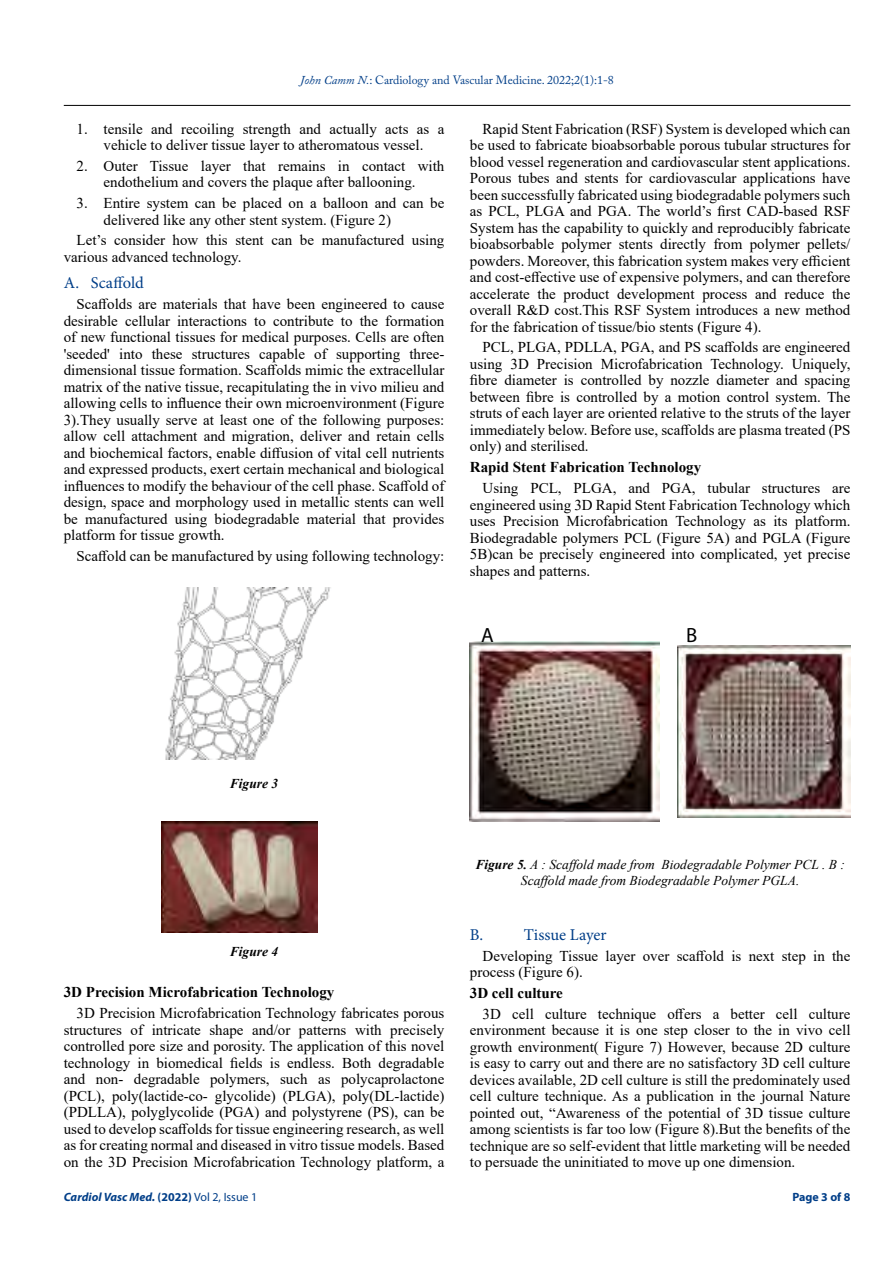
<style>
.page{position:relative;width:893px;height:1263px;background:#fff}
.page>*{position:absolute;margin:0;border:0;box-sizing:border-box;transform-origin:0 0}
.t1{font:20.7px "Myriad Pro";color:#000}
.t2{font:16.5px "Minion Pro";letter-spacing:-.005em;color:#003e88}
.t3{font:15px/16.5px "Times New Roman";color:#000;text-align:justify}
.t4{font:700 15px "Times New Roman";color:#000}
.t5{font:italic 13.5px/16.2px "Times New Roman";color:#000;text-align:center}
.t6{font:italic 700 13.5px "Times New Roman";color:#000}
.t7{font:12px "Adobe Caslon Pro";color:#003e88}
.t8{font:italic 700 12px "Myriad Pro";color:#003e88}
.t9{font:700 12px "Myriad Pro";color:#003e88}
.s1{font-style:italic}
.s2{font-style:normal}
.s3{font-weight:400;font-style:normal}
.s4{font-weight:700}
</style>
<div class="page">
<hr style="left:64px;top:105px;width:786px;height:1px;background:#000">
<img style="left:165px;top:588px;width:165px;height:172px">
<img style="left:162px;top:822px;width:155px;height:111px">
<img style="left:470px;top:641px;width:189px;height:181px">
<img style="left:678px;top:646px;width:172px;height:171px">
<p class="t7" style="left:300px;top:73px;width:315px"><span class="s1">John Camm N.</span>: Cardiology and Vascular Medicine. 2022;2(1):1-8</p>
<p class="t3" style="left:77px;top:120px;width:369px;text-align:center">1. tensile and recoiling strength and actually acts as a vehicle to deliver tissue layer to atheromatous vessel.</p>
<p class="t3" style="left:77px;top:157px;width:369px;text-align:center">2. Outer Tissue layer that remains in contact with endothelium and covers the plaque after ballooning.</p>
<p class="t3" style="left:104px;top:194px;width:342px;text-indent:-27px">3. Entire system can be placed on a balloon and can be delivered like any other stent system. (Figure 2)</p>
<p class="t3" style="left:64px;top:232px;width:382px;text-indent:13px">Let’s consider how this stent can be manufactured using various advanced technology.</p>
<p class="t2" style="left:64px;top:272px;width:81px">A. Scaffold</p>
<p class="t3" style="left:64px;top:295px;width:382px;text-indent:13px">Scaffolds are materials that have been engineered to cause desirable cellular interactions to contribute to the formation of new functional tissues for medical purposes. Cells are often 'seeded' into these structures capable of supporting three&shy;dimensional tissue formation. Scaffolds mimic the extracellular matrix of the native tissue, recapitulating the in vivo milieu and allowing cells to influence their own microenvironment (Figure 3).They usually serve at least one of the following purposes: allow cell attachment and migration, deliver and retain cells and biochemical factors, enable diffusion of vital cell nutrients and expressed products, exert certain mechanical and biological influences to modify the behaviour of the cell phase. Scaffold of design, space and morphology used in metallic stents can well be manufactured using biodegradable material that provides platform for tissue growth.</p>
<p class="t3" style="left:77px;top:547px;width:369px">Scaffold can be manufactured by using following technology:</p>
<p class="t3" style="left:470px;top:120px;width:382px;text-indent:13px">Rapid Stent Fabrication (RSF) System is developed which can be used to fabricate bioabsorbable porous tubular structures for blood vessel regeneration and cardiovascular stent applications.<br>Porous tubes and stents for cardiovascular applications have been successfully fabricated using biodegradable polymers such as PCL, PLGA and PGA. The world’s first CAD-based RSF System has the capability to quickly and reproducibly fabricate bioabsorbable polymer stents directly from polymer pellets/ powders. Moreover, this fabrication system makes very efficient and cost-effective use of expensive polymers, and can therefore accelerate the product development process and reduce the overall R&amp;D cost.This RSF System introduces a new method for the fabrication of tissue/bio stents (Figure 4).</p>
<p class="t3" style="left:470px;top:339px;width:382px;text-indent:13px">PCL, PLGA, PDLLA, PGA, and PS scaffolds are engineered using 3D Precision Microfabrication Technology. Uniquely, fibre diameter is controlled by nozzle diameter and spacing between fibre is controlled by a motion control system. The struts of each layer are oriented relative to the struts of the layer immediately below. Before use, scaffolds are plasma treated (PS only) and sterilised.</p>
<p class="t4" style="left:470px;top:456px;width:233px">Rapid Stent Fabrication Technology</p>
<p class="t3" style="left:470px;top:479px;width:382px;text-indent:13px">Using PCL, PLGA, and PGA, tubular structures are engineered using 3D Rapid Stent Fabrication Technology which uses Precision Microfabrication Technology as its platform.<br>Biodegradable polymers PCL (Figure 5A) and PGLA (Figure 5B)can be precisely engineered into complicated, yet precise shapes and patterns.</p>
<p class="t1" style="left:481px;top:622px;width:14px">A</p>
<p class="t1" style="left:686px;top:622px;width:13px">B</p>
<p class="t6" style="left:230px;top:774px;width:50px">Figure 3</p>
<p class="t6" style="left:230px;top:942px;width:50px">Figure 4</p>
<p class="t4" style="left:64px;top:981px;width:272px">3D Precision Microfabrication Technology</p>
<p class="t3" style="left:64px;top:1004px;width:382px;text-indent:13px">3D Precision Microfabrication Technology fabricates porous structures of intricate shape and/or patterns with precisely controlled pore size and porosity. The application of this novel technology in biomedical fields is endless. Both degradable and non- degradable polymers, such as polycaprolactone (PCL), poly(lactide-co- glycolide) (PLGA), poly(DL-lactide) (PDLLA), polyglycolide (PGA) and polystyrene (PS), can be used to develop scaffolds for tissue engineering research, as well as for creating normal and diseased in vitro tissue models. Based on the 3D Precision Microfabrication Technology platform, a</p>
<p class="t8" style="left:64px;top:1189px;width:195px">Cardiol Vasc Med. <span class="s2">(2022)</span> <span class="s3">Vol 2, Issue 1</span></p>
<p class="t5" style="left:475px;top:856px;width:371px"><span class="s4">Figure 5.</span> A : Scaffold made from Biodegradable Polymer PCL . B :<br>Scaffold made from Biodegradable Polymer PGLA.</p>
<p class="t2" style="left:470px;top:924px;width:15px">B.</p>
<p class="t2" style="left:524px;top:924px;width:84px">Tissue Layer</p>
<p class="t3" style="left:470px;top:947px;width:382px;text-indent:13px">Developing Tissue layer over scaffold is next step in the process (Figure 6).</p>
<p class="t4" style="left:470px;top:982px;width:95px">3D cell culture</p>
<p class="t3" style="left:470px;top:1005px;width:382px;text-indent:13px">3D cell culture technique offers a better cell culture environment because it is one step closer to the in vivo cell growth environment( Figure 7) However, because 2D culture is easy to carry out and there are no satisfactory 3D cell culture devices available, 2D cell culture is still the predominately used cell culture technique. As a publication in the journal Nature pointed out, “Awareness of the potential of 3D tissue culture among scientists is far too low (Figure 8).But the benefits of the technique are so self-evident that little marketing will be needed to persuade the uninitiated to move up one dimension.</p>
<p class="t9" style="left:792px;top:1189px;width:60px">Page 3 of 8</p>
</div>
